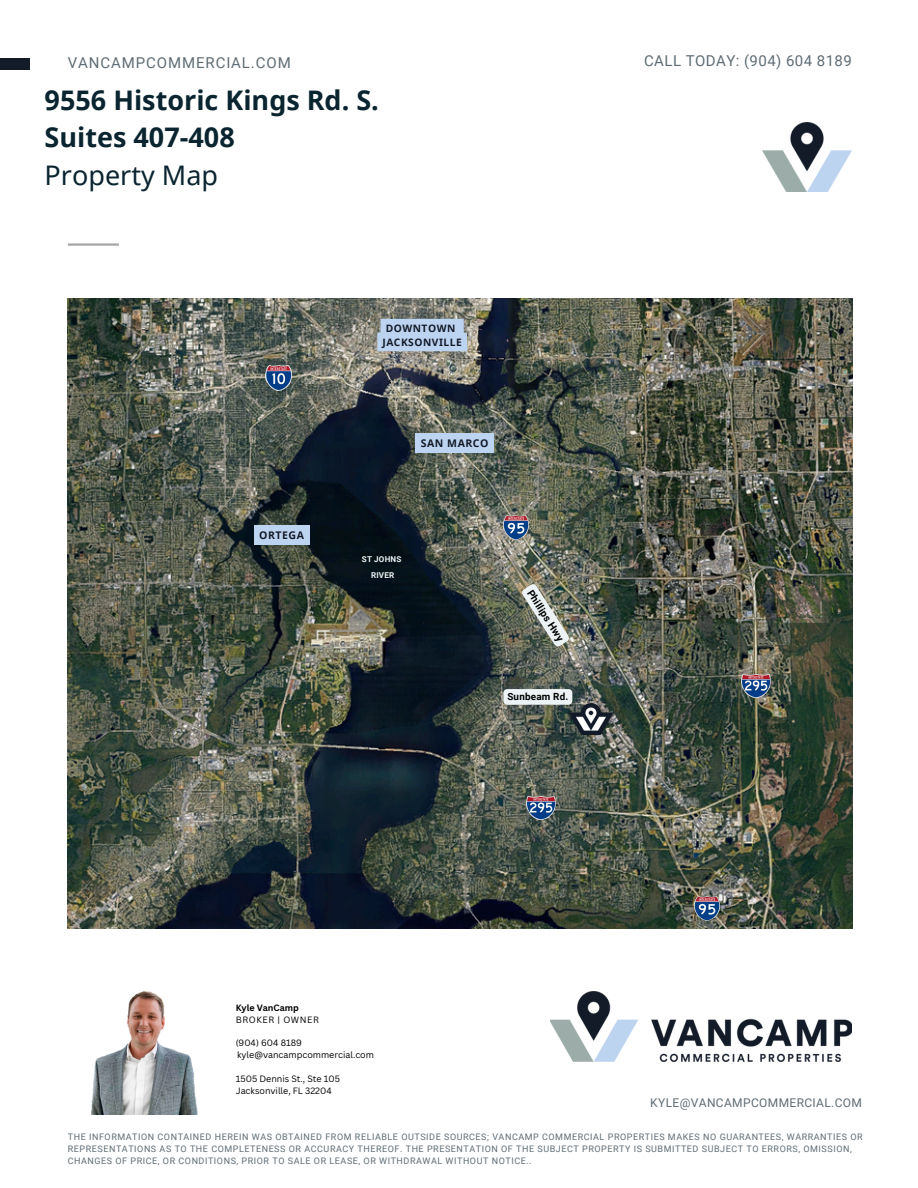
<style>
.page{position:relative;width:918px;height:1188px;background:#fff}
.page>*{position:absolute;margin:0;border:0;box-sizing:border-box;transform-origin:0 0}
.t1{font:700 27px/37.2px "Noto Sans";color:#0a2530}
.t2{font:15px "Roboto";letter-spacing:.03em;color:#5f6c74}
.t3{font:15px "Roboto";letter-spacing:.06em;color:#5f6c74}
.t4{font:12px "Roboto";letter-spacing:.03em;color:#5f6c74}
.t5{font:700 10.5px "Noto Sans";letter-spacing:.05em;color:#131b28}
.t6{font:700 10.2px/13.8px "Noto Sans";letter-spacing:.05em;color:#131b28;text-align:center}
.t7{font:700 10.2px "Roboto";color:#000}
.t8{font:700 9.9px "Roboto";letter-spacing:.02em;color:#000}
.t9{font:9px/12px "Roboto";letter-spacing:.06em;color:#5f6c74}
.t10{font:8.85px "Canva Sans";color:#000}
.t11{font:8.85px "Canva Sans";letter-spacing:.06em;color:#000}
.t12{font:700 8.85px "Canva Sans";color:#000}
.t13{font:700 8.1px "Roboto";letter-spacing:.02em;color:#edf3f5}
.s1{font-weight:400}
</style>
<div class="page">
<img style="left:68px;top:298px;width:784px;height:630px">
<div style="left:0;top:58px;width:30px;height:12px;background:#131b28"></div>
<hr style="left:68px;top:243px;width:51px;height:3px;background:#a6a6a6">
<img style="left:763px;top:122px;width:89px;height:70px">
<img style="left:568px;top:703px;width:45px;height:32px">
<img style="left:92px;top:992px;width:106px;height:122px">
<img style="left:550px;top:992px;width:302px;height:70px">
<img style="left:694px;top:896px;width:25px;height:25px">
<img style="left:526px;top:797px;width:29px;height:22px">
<img style="left:504px;top:515px;width:25px;height:25px">
<img style="left:742px;top:675px;width:29px;height:22px">
<img style="left:266px;top:365px;width:26px;height:26px">
<div style="left:377px;top:319px;width:90px;height:32px;background:#bdd4f1"></div>
<div style="left:415px;top:433px;width:79px;height:20px;background:#bdd4f1"></div>
<svg style="left:521px;top:583px;width:49px;height:65px;background:#969b91"></svg>
<svg style="left:503px;top:689px;width:69px;height:16px"></svg>
<div style="left:254px;top:525px;width:55px;height:20px;background:#bdd4f1"></div>
<h2 class="t3" style="left:68px;top:54px;width:224px">VANCAMPCOMMERCIAL.COM</h2>
<p class="t1" style="left:45px;top:81px;width:336px">9556 Historic Kings Rd. S.<br>Suites 407-408<br><span class="s1">Property Map</span></p>
<p class="t5" style="left:259px;top:528px;width:46px">ORTEGA</p>
<p class="t6" style="left:383px;top:321px;width:81px">DOWNTOWN<br>JACKSONVILLE</p>
<h5 class="t5" style="left:421px;top:436px;width:69px">SAN MARCO</h5>
<p class="t13" style="left:362px;top:554px;width:41px">ST JOHNS</p>
<h5 class="t13" style="left:371px;top:570px;width:25px">RIVER</h5>
<p class="t7" style="left:535px;top:587px;width:60px;rotate:57deg">Phil ips Hwy</p>
<p class="t8" style="left:507px;top:691px;width:62px">Sunbeam Rd.</p>
<h2 class="t2" style="left:644px;top:52px;width:209px">CALL TODAY: (904) 604 8189</h2>
<p class="t12" style="left:236px;top:1001px;width:65px">Kyle VanCamp</p>
<h4 class="t11" style="left:236px;top:1013px;width:85px">BROKER | OWNER</h4>
<h4 class="t10" style="left:236px;top:1037px;width:68px">(904) 604 8189</h4>
<h4 class="t10" style="left:237px;top:1049px;width:138px">kyle@vancampcommercial.com</h4>
<p class="t10" style="left:236px;top:1073px;width:106px">1505 Dennis St., Ste 105</p>
<p class="t10" style="left:236px;top:1085px;width:98px">Jacksonville, FL 32204</p>
<p class="t4" style="left:650px;top:1096px;width:213px">KYLE@VANCAMPCOMMERCIAL.COM</p>
<h1 class="t9" style="left:68px;top:1131px;width:796px">THE INFORMATION CONTAINED HEREIN WAS OBTAINED FROM RELIABLE OUTSIDE SOURCES; VANCAMP COMMERCIAL PROPERTIES MAKES NO GUARANTEES, WARRANTIES OR<br>REPRESENTATIONS AS TO THE COMPLETENESS OR ACCURACY THEREOF. THE PRESENTATION OF THE SUBJECT PROPERTY IS SUBMITTED SUBJECT TO ERRORS, OMISSION,<br>CHANGES OF PRICE, OR CONDITIONS, PRIOR TO SALE OR LEASE, OR WITHDRAWAL WITHOUT NOTICE..</h1>
</div>
